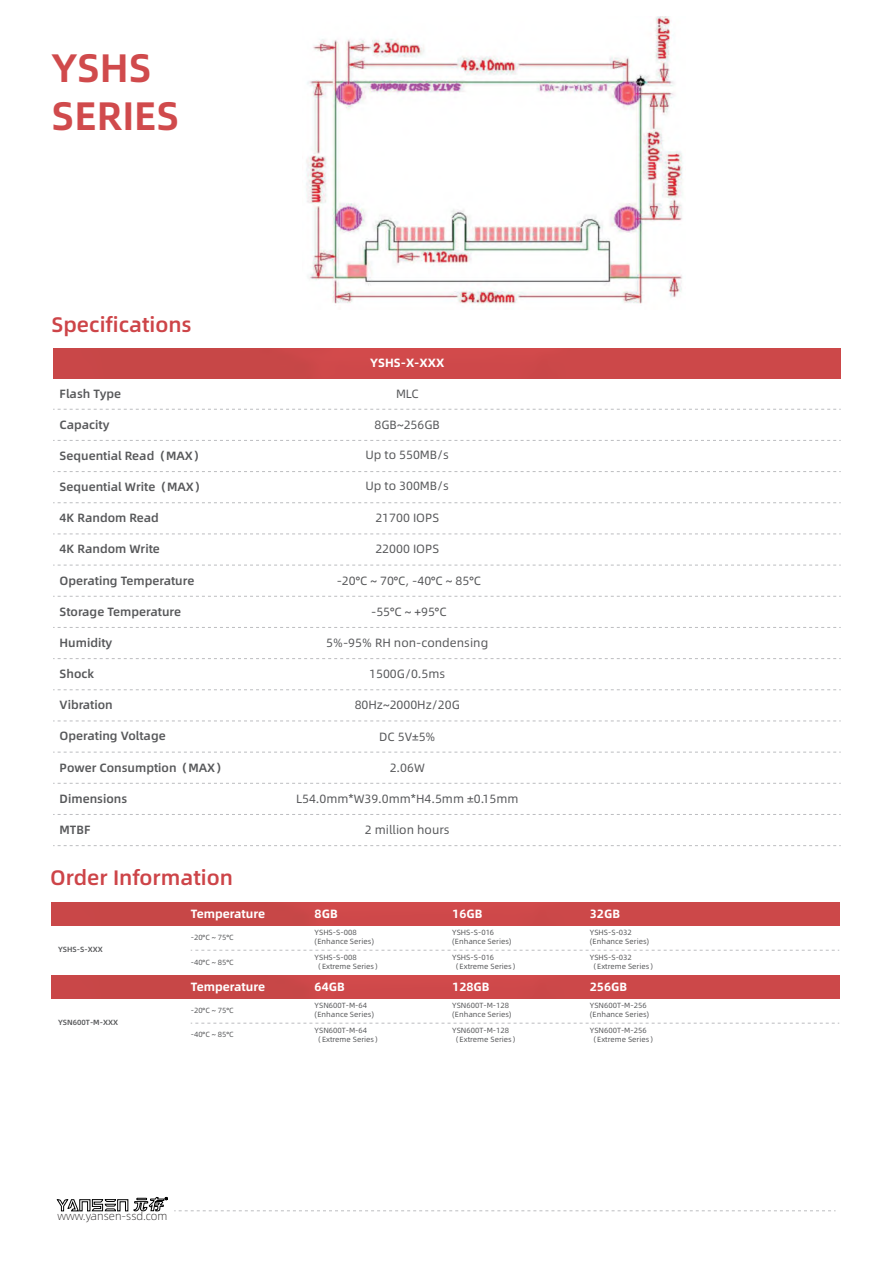
<style>
.page{position:relative;width:893px;height:1263px;background:#fff}
.page>*{position:absolute;margin:0;border:0;box-sizing:border-box;transform-origin:0 0}
.t1{font:39.75px/47.7px "Alibaba Pu Hui Ti 2 85 Bold";color:#d04a4c}
.t2{font:21px "Alibaba Pu Hui Ti M";color:#cd4448}
.t3{font:12px "Alibaba Pu Hui Ti M";color:#57585a}
.t4{font:12px "Alibaba Pu Hui Ti R";color:#57585a}
.t5{font:12px "Alibaba Pu Hui Ti B";color:#fff}
.t6{font:11.25px "Alibaba Pu Hui Ti 2 35 Thin";color:#231f20}
.t7{font:7.5px/9px "Alibaba Pu Hui Ti R";color:#57585a}
.t8{font:7.5px "Alibaba Pu Hui Ti M";color:#57585a}
</style>
<div class="page">
<div style="left:53px;top:348px;width:788px;height:30px;background:#cc4849"></div>
<svg style="left:53px;top:409px;width:788px;height:1px"></svg>
<svg style="left:53px;top:440px;width:788px;height:1px"></svg>
<svg style="left:53px;top:471px;width:788px;height:1px"></svg>
<svg style="left:53px;top:502px;width:788px;height:1px"></svg>
<svg style="left:53px;top:534px;width:788px;height:1px"></svg>
<svg style="left:53px;top:565px;width:788px;height:1px"></svg>
<svg style="left:53px;top:596px;width:788px;height:1px"></svg>
<svg style="left:53px;top:627px;width:788px;height:1px"></svg>
<svg style="left:53px;top:658px;width:788px;height:1px"></svg>
<svg style="left:53px;top:689px;width:788px;height:1px"></svg>
<svg style="left:53px;top:721px;width:788px;height:1px"></svg>
<svg style="left:53px;top:752px;width:788px;height:1px"></svg>
<svg style="left:53px;top:783px;width:788px;height:1px"></svg>
<svg style="left:53px;top:814px;width:788px;height:1px"></svg>
<svg style="left:53px;top:845px;width:788px;height:1px"></svg>
<img style="left:306px;top:17px;width:377px;height:287px">
<svg style="left:174px;top:1210px;width:662px;height:1px"></svg>
<svg style="left:57px;top:1197px;width:110px;height:14px"></svg>
<div style="left:52px;top:902px;width:787px;height:23px;background:#cc4849"></div>
<svg style="left:191px;top:950px;width:648px;height:1px"></svg>
<div style="left:52px;top:975px;width:787px;height:23px;background:#cc4849"></div>
<svg style="left:191px;top:1023px;width:648px;height:1px"></svg>
<h1 class="t1" style="left:51px;top:42px;width:130px">YSHS<br>SERIES</h1>
<h2 class="t2" style="left:51px;top:308px;width:142px">Specifications</h2>
<h3 class="t3" style="left:60px;top:384px;width:63px">Flash Type</h3>
<h3 class="t3" style="left:60px;top:415px;width:51px">Capacity</h3>
<h3 class="t3" style="left:60px;top:446px;width:147px">Sequential Read（MAX）</h3>
<h3 class="t3" style="left:60px;top:478px;width:148px">Sequential Write（MAX）</h3>
<h3 class="t3" style="left:60px;top:509px;width:101px">4K Random Read</h3>
<h3 class="t3" style="left:60px;top:540px;width:102px">4K Random Write</h3>
<h3 class="t3" style="left:60px;top:571px;width:136px">Operating Temperature</h3>
<h3 class="t3" style="left:60px;top:602px;width:123px">Storage Temperature</h3>
<h3 class="t3" style="left:60px;top:633px;width:54px">Humidity</h3>
<h3 class="t3" style="left:60px;top:665px;width:36px">Shock</h3>
<h3 class="t3" style="left:60px;top:696px;width:55px">Vibration</h3>
<h3 class="t3" style="left:60px;top:727px;width:108px">Operating Voltage</h3>
<h3 class="t3" style="left:60px;top:758px;width:169px">Power Consumption（MAX）</h3>
<h3 class="t3" style="left:60px;top:789px;width:69px">Dimensions</h3>
<h3 class="t3" style="left:60px;top:820px;width:32px">MTBF</h3>
<h2 class="t2" style="left:50px;top:861px;width:184px">Order Information</h2>
<h3 class="t5" style="left:370px;top:354px;width:75px">YSHS-X-XXX</h3>
<h3 class="t4" style="left:396px;top:384px;width:24px">MLC</h3>
<h3 class="t4" style="left:374px;top:416px;width:67px">8GB~256GB</h3>
<h3 class="t4" style="left:366px;top:446px;width:85px">Up to 550MB/s</h3>
<h3 class="t4" style="left:366px;top:476px;width:85px">Up to 300MB/s</h3>
<h3 class="t4" style="left:375px;top:508px;width:65px">21700 IOPS</h3>
<h3 class="t4" style="left:375px;top:540px;width:65px">22000 IOPS</h3>
<h3 class="t4" style="left:337px;top:571px;width:146px">-20°C ~ 70°C, -40°C ~ 85°C</h3>
<h3 class="t4" style="left:371px;top:603px;width:77px">-55°C ~ +95°C</h3>
<h3 class="t4" style="left:326px;top:634px;width:164px">5%-95% RH non-condensing</h3>
<h3 class="t4" style="left:369px;top:665px;width:78px">1500G/0.5ms</h3>
<h3 class="t4" style="left:355px;top:696px;width:107px">80Hz~2000Hz/20G</h3>
<h3 class="t4" style="left:379px;top:727px;width:58px">DC 5V±5%</h3>
<h3 class="t4" style="left:390px;top:758px;width:37px">2.06W</h3>
<h3 class="t4" style="left:296px;top:790px;width:224px">L54.0mm*W39.0mm*H4.5mm ±0.15mm</h3>
<h3 class="t4" style="left:365px;top:821px;width:86px">2 million hours</h3>
<p class="t8" style="left:58px;top:944px;width:46px">YSHS-S-XXX</p>
<p class="t8" style="left:58px;top:1017px;width:61px">YSN600T-M-XXX</p>
<h3 class="t5" style="left:191px;top:904px;width:76px">Temperature</h3>
<h3 class="t5" style="left:315px;top:904px;width:25px">8GB</h3>
<h3 class="t5" style="left:452px;top:904px;width:32px">16GB</h3>
<h3 class="t5" style="left:590px;top:904px;width:32px">32GB</h3>
<p class="t7" style="left:191px;top:932px;width:44px">-20°C ~ 75°C</p>
<p class="t7" style="left:590px;top:928px;width:61px">YSHS-S-032 (Enhance Series)</p>
<p class="t7" style="left:315px;top:928px;width:61px">YSHS-S-008 (Enhance Series)</p>
<p class="t7" style="left:452px;top:928px;width:61px">YSHS-S-016 (Enhance Series)</p>
<p class="t7" style="left:191px;top:957px;width:44px">-40°C ~ 85°C</p>
<p class="t7" style="left:315px;top:952px;width:68px">YSHS-S-008（Extreme Series）</p>
<p class="t7" style="left:452px;top:952px;width:68px">YSHS-S-016（Extreme Series）</p>
<p class="t7" style="left:590px;top:952px;width:68px">YSHS-S-032（Extreme Series）</p>
<h3 class="t5" style="left:191px;top:977px;width:76px">Temperature</h3>
<h3 class="t5" style="left:315px;top:977px;width:32px">64GB</h3>
<h3 class="t5" style="left:452px;top:977px;width:39px">128GB</h3>
<h3 class="t5" style="left:590px;top:977px;width:39px">256GB</h3>
<p class="t7" style="left:191px;top:1005px;width:44px">-20°C ~ 75°C</p>
<p class="t7" style="left:590px;top:1000px;width:61px">YSN600T-M-256 (Enhance Series)</p>
<p class="t7" style="left:315px;top:1000px;width:61px">YSN600T-M-64 (Enhance Series)</p>
<p class="t7" style="left:452px;top:1000px;width:61px">YSN600T-M-128 (Enhance Series)</p>
<p class="t7" style="left:191px;top:1030px;width:44px">-40°C ~ 85°C</p>
<p class="t7" style="left:315px;top:1025px;width:68px">YSN600T-M-64（Extreme Series）</p>
<p class="t7" style="left:452px;top:1025px;width:68px">YSN600T-M-128（Extreme Series）</p>
<p class="t7" style="left:590px;top:1025px;width:68px">YSN600T-M-256（Extreme Series）</p>
<h3 class="t6" style="left:57px;top:1208px;width:112px">www.yansen-ssd.com</h3>
</div>
